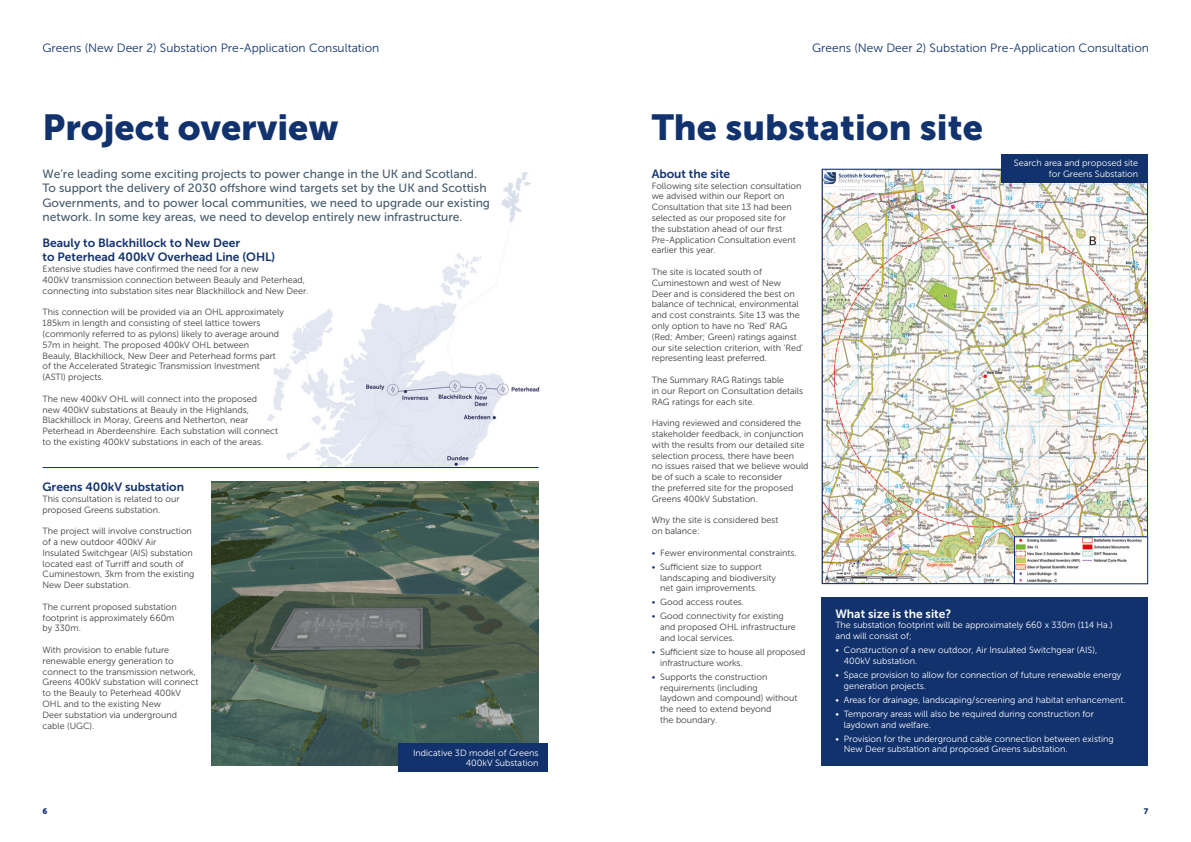
<style>
.page{position:relative;width:1191px;height:842px;background:#fff}
.page>*{position:absolute;margin:0;border:0;box-sizing:border-box;transform-origin:0 0}
.t1{font:36px "Museo Sans 900";color:#12326e}
.t2{font:12px/14.4px "Museo Sans 500";color:#475c6d}
.t3{font:12px "Museo Sans 300";color:#12326e}
.t4{font:12px/14.4px "Museo Sans 700";color:#12326e}
.t5{font:12px "Museo Sans 700";color:#fff}
.t6{font:9.1px/10.9px "Museo Sans 300";color:#fff;text-align:right}
.t7{font:9px/10.8px "Museo Sans 300";color:#3c3c3b}
.t8{font:9px/10.8px "Museo Sans 300";color:#fff}
.t9{font:8px "Museo Sans 900";color:#12326e}
.s1{color:#12326e}
</style>
<div class="page">
<img style="left:267px;top:172px;width:273px;height:295px">
<hr style="left:43px;top:467px;width:496px;height:1px;background:#12326e">
<img style="left:212px;top:482px;width:327px;height:283px">
<div style="left:398px;top:743px;width:150px;height:29px;background:#12326e"></div>
<img style="left:824px;top:171px;width:321px;height:411px">
<img style="left:1016px;top:538px;width:129px;height:44px">
<div style="left:1014px;top:536px;width:134px;height:48px;border:1px solid #12326e"></div>
<div style="left:821px;top:597px;width:326px;height:168px;background:#12326e"></div>
<div style="left:1001px;top:154px;width:147px;height:28px;background:#12326e"></div>
<h2 class="t3" style="left:43px;top:41px;width:338px">Greens (New Deer 2) Substation Pre-Application Consultation</h2>
<h2 class="t3" style="left:812px;top:41px;width:338px">Greens (New Deer 2) Substation Pre-Application Consultation</h2>
<h1 class="t1" style="left:43px;top:107px;width:298px">Project overview</h1>
<p class="t2" style="left:43px;top:166px;width:449px">We’re leading some exciting projects to power change in the UK and Scotland.<br>To support the delivery of 2030 offshore wind targets set by the UK and Scottish Governments, and to power local communities, we need to upgrade our existing network. In some key areas, we need to develop entirely new infrastructure.</p>
<h2 class="t4" style="left:43px;top:236px;width:234px">Beauly to Blackhillock to New Deer<br>to Peterhead 400kV Overhead Line (OHL)</h2>
<p class="t7" style="left:43px;top:264px;width:267px">Extensive studies have confirmed the need for a new<br>400kV transmission connection between Beauly and Peterhead, connecting into substation sites near Blackhillock and New Deer.</p>
<p class="t7" style="left:43px;top:307px;width:243px">This connection will be provided via an OHL approximately 185km in length and consisting of steel lattice towers (commonly referred to as pylons) likely to average around 57m in height. The proposed 400kV OHL between<br>Beauly, Blackhillock, New Deer and Peterhead forms part of the Accelerated Strategic Transmission Investment (ASTI) projects.</p>
<p class="t7" style="left:43px;top:393px;width:237px">The new 400kV OHL will connect into the proposed<br>new 400kV substations at Beauly in the Highlands, Blackhillock in Moray, Greens and Netherton, near Peterhead in Aberdeenshire. Each substation will connect to the existing 400kV substations in each of the areas.</p>
<h2 class="t4" style="left:43px;top:480px;width:143px">Greens 400kV substation</h2>
<p class="t7" style="left:43px;top:493px;width:138px">This consultation is related to our proposed Greens substation.</p>
<p class="t7" style="left:43px;top:526px;width:153px">The project will involve construction of a new outdoor 400kV Air<br>Insulated Switchgear (AIS) substation located east of Turriff and south of<br>Cuminestown, 3km from the existing<br>New Deer substation.</p>
<p class="t7" style="left:43px;top:601px;width:136px">The current proposed substation footprint is approximately 660m by 330m.</p>
<p class="t7" style="left:43px;top:644px;width:157px">With provision to enable future renewable energy generation to connect to the transmission network,<br>Greens 400kV substation will connect to the Beauly to Peterhead 400kV<br>OHL and to the existing New<br>Deer substation via underground cable (UGC).</p>
<p class="t6" style="left:413px;top:747px;width:127px">Indicative 3D model of Greens<br>400kV Substation</p>
<h1 class="t1" style="left:651px;top:107px;width:333px">The substation site</h1>
<h2 class="t4" style="left:651px;top:166px;width:80px">About the site</h2>
<p class="t7" style="left:651px;top:180px;width:151px">Following site selection consultation we advised within our Report on<br>Consultation that site 13 had been selected as our proposed site for the substation ahead of our first<br>Pre-Application Consultation event earlier this year.</p>
<p class="t7" style="left:651px;top:267px;width:153px">The site is located south of Cuminestown and west of New<br>Deer and is considered the best on balance of technical, environmental and cost constraints. Site 13 was the only option to have no ‘Red’ RAG (Red; Amber; Green) ratings against our site selection criterion, with ‘Red’ representing least preferred.</p>
<p class="t7" style="left:651px;top:375px;width:153px">The Summary RAG Ratings table<br>in our Report on Consultation details<br>RAG ratings for each site.</p>
<p class="t7" style="left:651px;top:418px;width:158px">Having reviewed and considered the stakeholder feedback, in conjunction with the results from our detailed site selection process, there have been<br>no issues raised that we believe would be of such a scale to reconsider<br>the preferred site for the proposed Greens 400kV Substation.</p>
<p class="t7" style="left:651px;top:515px;width:128px">Why the site is considered best on balance:</p>
<p class="t7" style="left:651px;top:547px;width:147px"><span class="s1">•</span> Fewer environmental constraints.</p>
<p class="t7" style="left:660px;top:561px;width:117px;text-indent:-9px"><span class="s1">•</span> Sufficient size to support landscaping and biodiversity net gain improvements.</p>
<p class="t7" style="left:651px;top:597px;width:94px"><span class="s1">•</span> Good access routes.</p>
<p class="t7" style="left:660px;top:611px;width:137px;text-indent:-9px"><span class="s1">•</span> Good connectivity for existing and proposed OHL infrastructure and local services.</p>
<p class="t7" style="left:660px;top:647px;width:147px;text-indent:-9px"><span class="s1">•</span> Sufficient size to house all proposed infrastructure works.</p>
<p class="t7" style="left:660px;top:671px;width:139px;text-indent:-9px"><span class="s1">•</span> Supports the construction requirements (including<br>laydown and compound) without the need to extend beyond<br>the boundary.</p>
<p class="t6" style="left:1013px;top:157px;width:126px">Search area and proposed site for Greens Substation</p>
<h2 class="t5" style="left:835px;top:607px;width:117px">What size is the site?</h2>
<p class="t8" style="left:835px;top:620px;width:279px">The substation footprint will be approximately 660 x 330m (114 Ha.) and will consist of;</p>
<p class="t8" style="left:844px;top:645px;width:255px;text-indent:-9px">• Construction of a new outdoor, Air Insulated Switchgear (AIS),<br>400kV substation.</p>
<p class="t8" style="left:844px;top:670px;width:279px;text-indent:-9px">• Space provision to allow for connection of future renewable energy generation projects.</p>
<p class="t8" style="left:835px;top:694px;width:292px">• Areas for drainage, landscaping/screening and habitat enhancement.</p>
<p class="t8" style="left:844px;top:708px;width:252px;text-indent:-9px">• Temporary areas will also be required during construction for laydown and welfare.</p>
<p class="t8" style="left:844px;top:733px;width:271px;text-indent:-9px">• Provision for the underground cable connection between existing<br>New Deer substation and proposed Greens substation.</p>
<p class="t9" style="left:43px;top:806px;width:6px">6</p>
<p class="t9" style="left:1143px;top:806px;width:6px">7</p>
</div>
